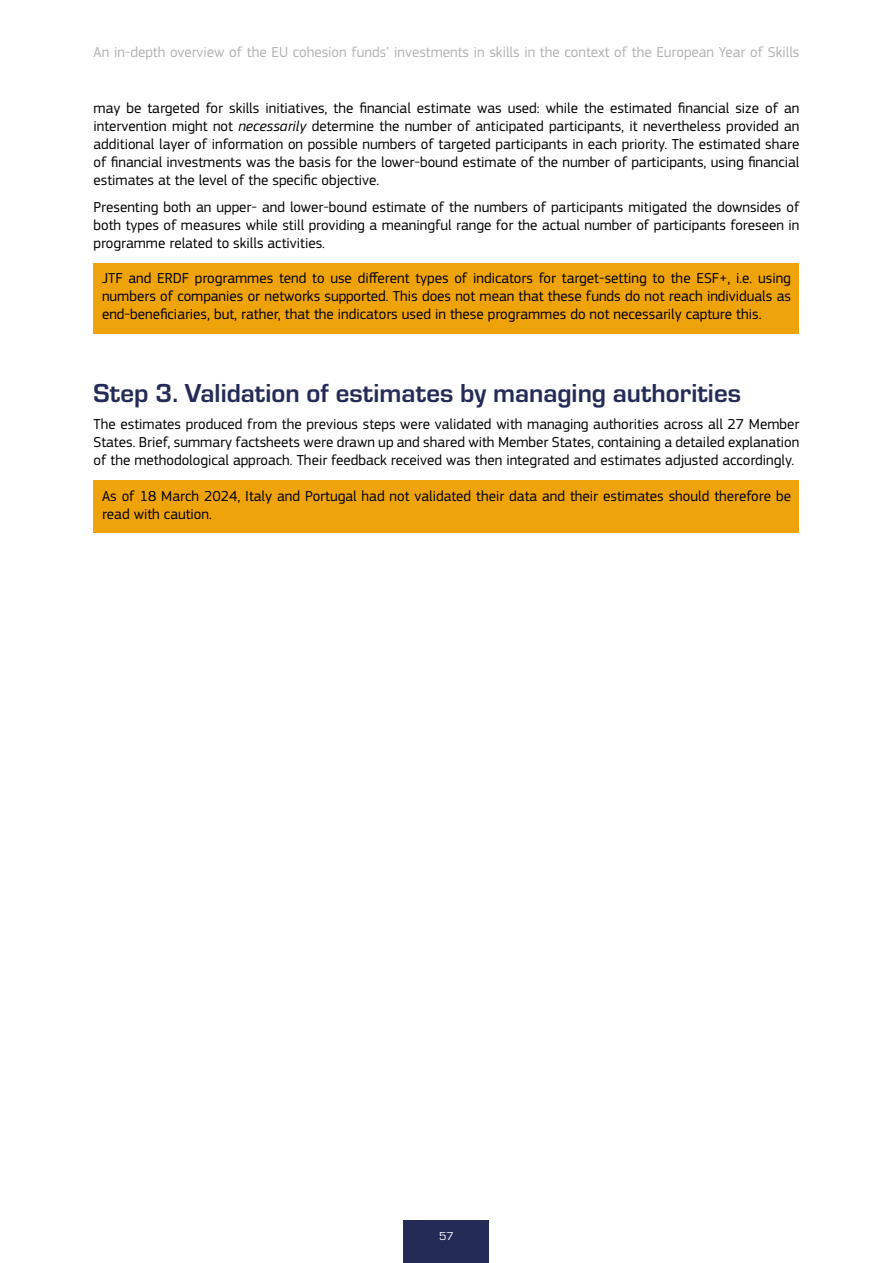
<style>
.page{position:relative;width:893px;height:1263px;background:#fff}
.page>*{position:absolute;margin:0;border:0;box-sizing:border-box;transform-origin:0 0}
.heading2_H2{font:700 27px "Eurostile";color:#232b56}
.main_text_P{font:15px/18px "EC Square Sans Pro";color:#000;text-align:justify}
.box_yellow{font:15px/18px "EC Square Sans Pro";color:#000;text-align:justify}
.t1{font:15px "EC Square Sans Pro";color:#b1b2b3}
.t2{font:12px "Eurostile";color:#fff}
.s1{font-style:italic}
</style>
<div class="page">
<div style="left:404px;top:1221px;width:85px;height:42px;background:#232b56"></div>
<div style="left:94px;top:263px;width:705px;height:70px;background:#efa30b"></div>
<div style="left:94px;top:480px;width:705px;height:52px;background:#efa30b"></div>
<p class="t1" style="left:94px;top:44px;width:707px">An in-depth overview of the EU cohesion funds’ investments in skills in the context of the European Year of Skills</p>
<p class="main_text_P" style="left:94px;top:99px;width:707px">may be targeted for skills initiatives, the financial estimate was used: while the estimated financial size of an intervention might not <span class="s1">necessarily</span> determine the number of anticipated participants, it nevertheless provided an additional layer of information on possible numbers of targeted participants in each priority. The estimated share of financial investments was the basis for the lower-bound estimate of the number of participants, using financial estimates at the level of the specific objective.</p>
<p class="main_text_P" style="left:94px;top:198px;width:707px">Presenting both an upper- and lower-bound estimate of the numbers of participants mitigated the downsides of both types of measures while still providing a meaningful range for the actual number of participants foreseen in programme related to skills activities.</p>
<p class="box_yellow" style="left:102px;top:269px;width:690px">JTF and ERDF programmes tend to use different types of indicators for target-setting to the ESF+, i.e. using numbers of companies or networks supported. This does not mean that these funds do not reach individuals as end-beneficiaries, but, rather, that the indicators used in these programmes do not necessarily capture this.</p>
<h2 class="heading2_H2" style="left:94px;top:374px;width:649px">Step 3. Validation of estimates by managing authorities</h2>
<p class="main_text_P" style="left:94px;top:415px;width:707px">The estimates produced from the previous steps were validated with managing authorities across all 27 Member States. Brief, summary factsheets were drawn up and shared with Member States, containing a detailed explanation of the methodological approach. Their feedback received was then integrated and estimates adjusted accordingly.</p>
<p class="box_yellow" style="left:102px;top:487px;width:690px">As of 18 March 2024, Italy and Portugal had not validated their data and their estimates should therefore be read with caution.</p>
<p class="t2" style="left:439px;top:1228px;width:16px">57</p>
</div>
